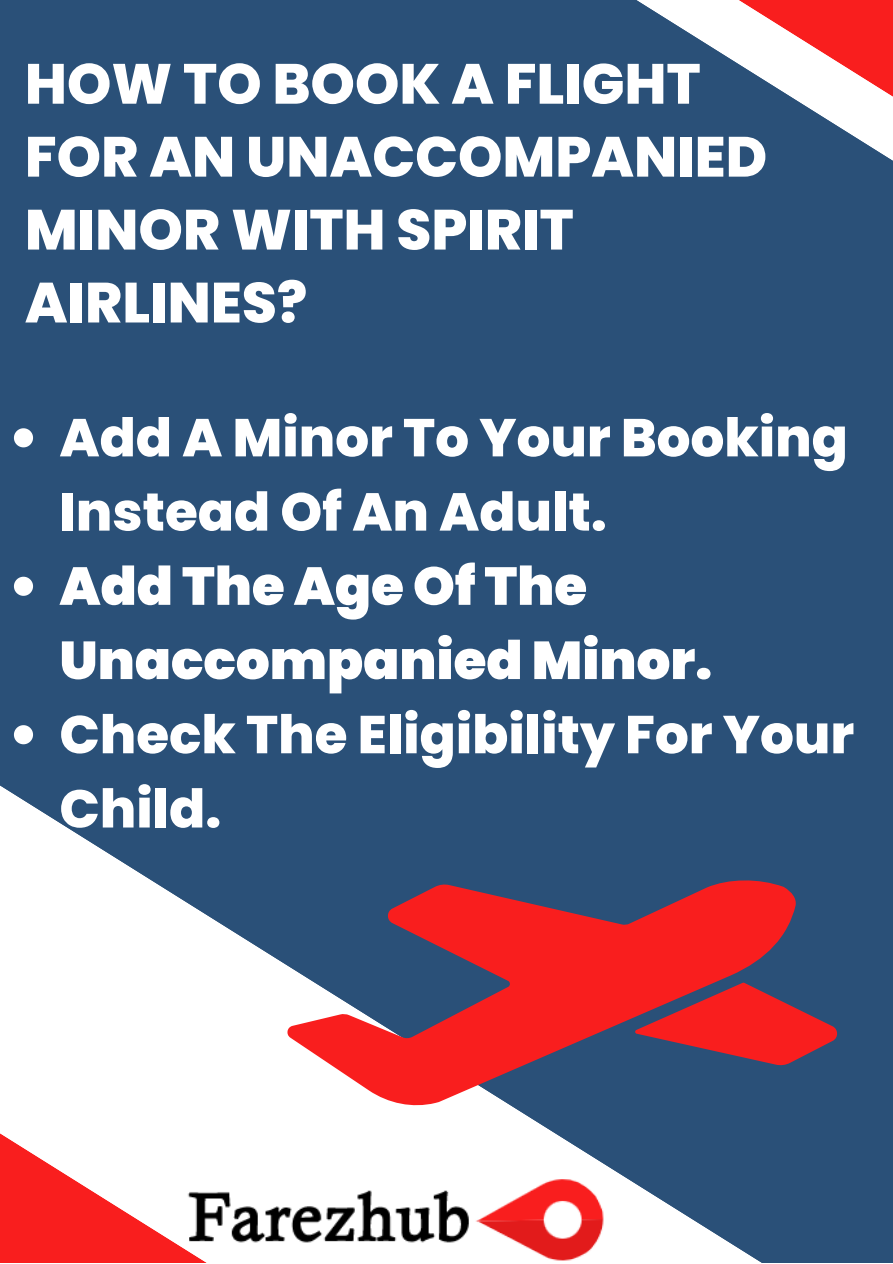
<style>
.page{position:relative;width:893px;height:1264px;background:#fff}
.page>*{position:absolute;margin:0;border:0;box-sizing:border-box;transform-origin:0 0}
.t1{font:800 56.55px/72.9px "Poppins";color:#fff}
.t2{font:800 53.25px/74.2px "Poppins";color:#fff}
.t3{font:900 53.25px/74.2px "Poppins";color:#fff}
</style>
<div class="page">
<div style="left:0;top:0;width:892px;height:1262px;background:#2a5078"></div>
<svg style="left:0;top:734px;width:760px;height:528px"></svg>
<svg style="left:0;top:1108px;width:245px;height:154px;background:#fca4a4"></svg>
<svg style="left:637px;top:0;width:255px;height:160px"></svg>
<svg style="left:686px;top:0;width:206px;height:146px"></svg>
<img style="left:185px;top:1173px;width:420px;height:89px">
<svg style="left:14px;top:428px;width:19px;height:19px"></svg>
<svg style="left:14px;top:576px;width:19px;height:20px"></svg>
<svg style="left:14px;top:725px;width:19px;height:19px"></svg>
<svg style="left:285px;top:877px;width:511px;height:231px"></svg>
<svg style="left:634px;top:982px;width:204px;height:83px"></svg>
<p class="t1" style="left:25px;top:47px;width:743px">HOW TO BOOK A FLIGHT<br>FOR AN UNACCOMPANIED<br>MINOR WITH SPIRIT<br>AIRLINES?</p>
<p class="t2" style="left:59px;top:400px;width:789px">Add A Minor To Your Booking<br>Instead Of An Adult.</p>
<p class="t3" style="left:59px;top:549px;width:654px">Add The Age Of The<br>Unaccompanied Minor.</p>
<p class="t2" style="left:59px;top:697px;width:796px">Check The Eligibility For Your<br>Child.</p>
</div>
